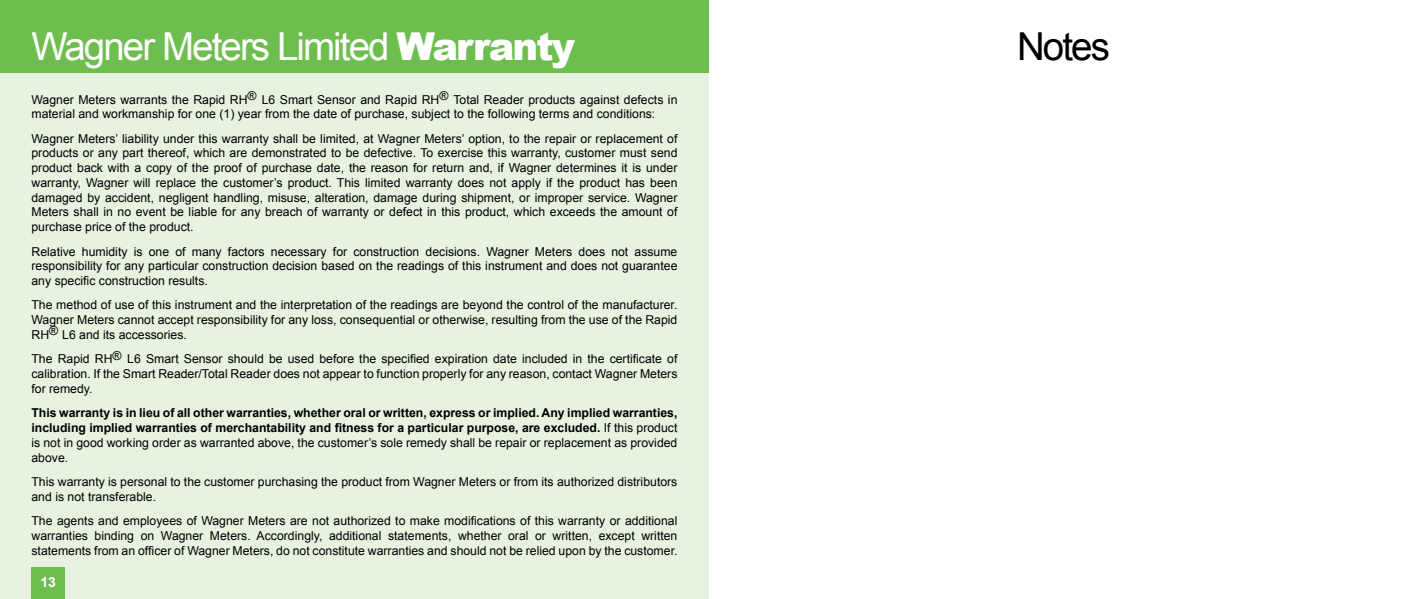
<style>
.page{position:relative;width:1418px;height:599px;background:#fff}
.page>*{position:absolute;margin:0;border:0;box-sizing:border-box;transform-origin:0 0}
.Section_Heading{font:38.5px "Arial";letter-spacing:-.05em;color:#fff}
.t1{font:38.5px "Arial";letter-spacing:-.05em;color:#000}
.t2{font:700 14px "Arial";color:#fff}
.this{font:12.25px/14.7px "Arial";color:#000;text-align:justify}
.this-2{font:700 12.25px/14.7px "Arial";color:#000;text-align:justify}
.s1{font-weight:900}
.s2{font-weight:400}
</style>
<div class="page">
<div style="left:0;top:73px;width:709px;height:525px;background:#e7f2e0"></div>
<div style="left:0;top:0;width:709px;height:72px;background:#6dbe4f"></div>
<div style="left:32px;top:567px;width:33px;height:31px;background:#6dbe4f"></div>
<p class="Section_Heading" style="left:32px;top:21px;width:545px">Wagner Meters Limited <span class="s1">Warranty</span></p>
<p class="t1" style="left:1017px;top:21px;width:94px">Notes</p>
<p class="this" style="left:32px;top:92px;width:647px">Wagner Meters warrants the Rapid RH® L6 Smart Sensor and Rapid RH® Total Reader products against defects in material and workmanship for one (1) year from the date of purchase, subject to the following terms and conditions:</p>
<p class="this" style="left:32px;top:131px;width:647px">Wagner Meters’ liability under this warranty shall be limited, at Wagner Meters’ option, to the repair or replacement of products or any part thereof, which are demonstrated to be defective. To exercise this warranty, customer must send product back with a copy of the proof of purchase date, the reason for return and, if Wagner determines it is under warranty, Wagner will replace the customer’s product. This limited warranty does not apply if the product has been damaged by accident, negligent handling, misuse, alteration, damage during shipment, or improper service. Wagner Meters shall in no event be liable for any breach of warranty or defect in this product, which exceeds the amount of purchase price of the product.</p>
<p class="this" style="left:32px;top:244px;width:647px">Relative humidity is one of many factors necessary for construction decisions. Wagner Meters does not assume responsibility for any particular construction decision based on the readings of this instrument and does not guarantee any specific construction results.</p>
<p class="this" style="left:32px;top:298px;width:647px">The method of use of this instrument and the interpretation of the readings are beyond the control of the manufacturer.<br>Wagner Meters cannot accept responsibility for any loss, consequential or otherwise, resulting from the use of the Rapid RH® L6 and its accessories.</p>
<p class="this" style="left:32px;top:352px;width:647px">The Rapid RH® L6 Smart Sensor should be used before the specified expiration date included in the certificate of calibration. If the Smart Reader/Total Reader does not appear to function properly for any reason, contact Wagner Meters for remedy.</p>
<p class="this-2" style="left:32px;top:406px;width:647px">This warranty is in lieu of all other warranties, whether oral or written, express or implied. Any implied warranties, including implied warranties of merchantability and fitness for a particular purpose, are excluded. <span class="s2">If this product is not in good working order as warranted above, the customer’s sole remedy shall be repair or replacement as provided above.</span></p>
<p class="this" style="left:32px;top:474px;width:647px">This warranty is personal to the customer purchasing the product from Wagner Meters or from its authorized distributors and is not transferable.</p>
<p class="this" style="left:32px;top:513px;width:647px">The agents and employees of Wagner Meters are not authorized to make modifications of this warranty or additional warranties binding on Wagner Meters. Accordingly, additional statements, whether oral or written, except written statements from an officer of Wagner Meters, do not constitute warranties and should not be relied upon by the customer.</p>
<p class="t2" style="left:40px;top:573px;width:17px">13</p>
</div>
